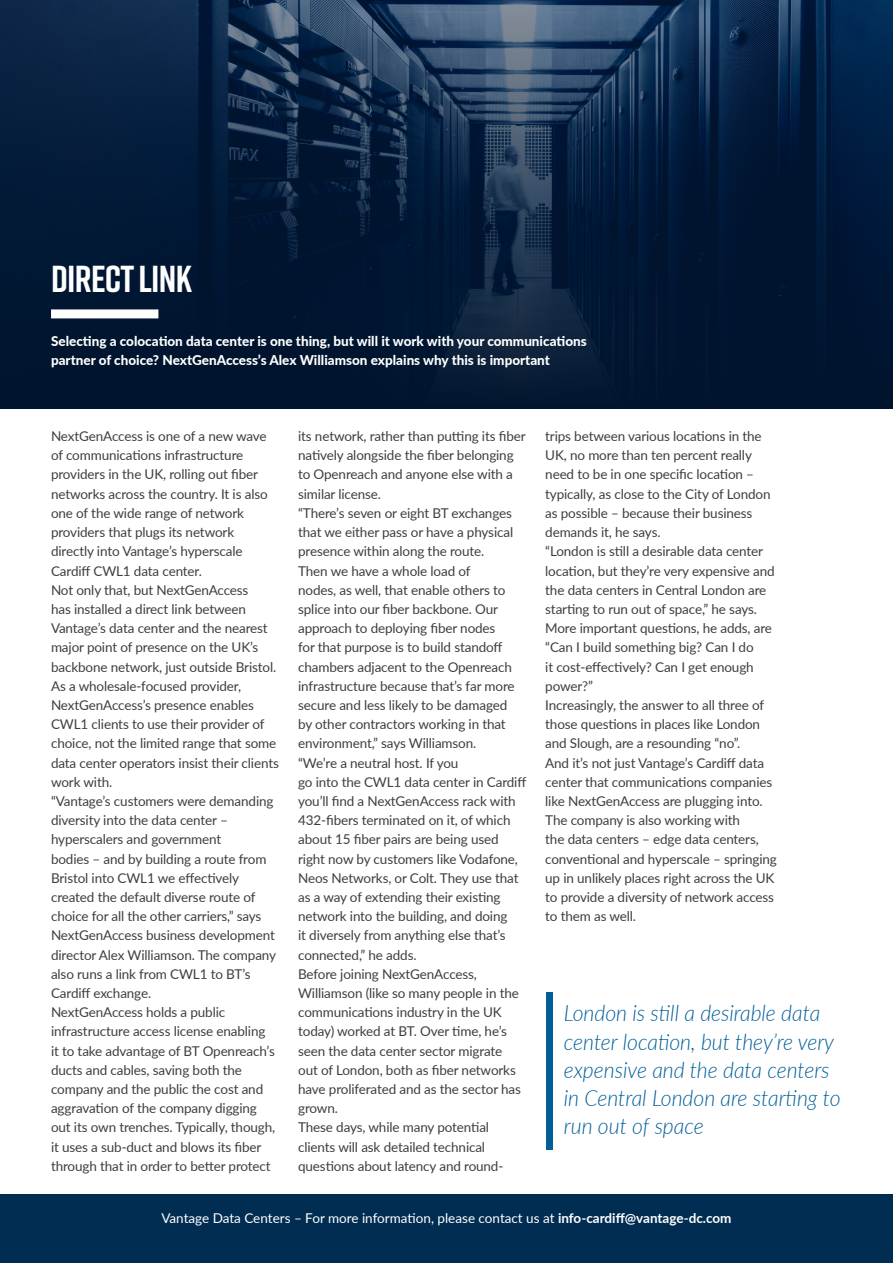
<style>
.page{position:relative;width:893px;height:1263px;background:#fff}
.page>*{position:absolute;margin:0;border:0;box-sizing:border-box;transform-origin:0 0}
.t1{font:700 37.5px "Rift";letter-spacing:-.02em;color:#fff}
.FEATURES_PULL{font:italic 300 22.5px/28.2px "Lato";color:#015e99;scale:.94 1}
.t2{font:13.5px/19.2px "Lato";letter-spacing:-.01em;color:#3e3e3f}
.FEATURES_STANDFIRST{font:800 13.5px/19.5px "Lato";color:#fff}
.t3{font:13.5px "Lato";color:#fff}
.s1{font-weight:700}
</style>
<div class="page">
<img style="left:0;top:0;width:893px;height:408px">
<div style="left:546px;top:992px;width:6px;height:158px;background:#015e99"></div>
<div style="left:51px;top:309px;width:107px;height:9px;background:#fff"></div>
<div style="left:0;top:1195px;width:893px;height:68px;background:#012d52"></div>
<p class="t1" style="left:51px;top:252px;width:142px">DIRECT LINK</p>
<p class="FEATURES_STANDFIRST" style="left:51px;top:330px;width:537px">Selecting a colocation data center is one thing, but will it work with your communications partner of choice? NextGenAccess’s Alex Williamson explains why this is important</p>
<p class="t2" style="left:51px;top:426px;width:218px">NextGenAccess is one of a new wave of communications infrastructure providers in the UK, rolling out fiber networks across the country. It is also one of the wide range of network providers that plugs its network directly into Vantage’s hyperscale Cardiff CWL1 data center.</p>
<p class="t2" style="left:51px;top:580px;width:229px">Not only that, but NextGenAccess<br>has installed a direct link between Vantage’s data center and the nearest major point of presence on the UK’s backbone network, just outside Bristol.<br>As a wholesale-focused provider, NextGenAccess’s presence enables CWL1 clients to use their provider of choice, not the limited range that some data center operators insist their clients work with.</p>
<p class="t2" style="left:51px;top:791px;width:227px">“Vantage’s customers were demanding diversity into the data center – hyperscalers and government<br>bodies – and by building a route from Bristol into CWL1 we effectively created the default diverse route of choice for all the other carriers,” says NextGenAccess business development director Alex Williamson. The company also runs a link from CWL1 to BT’s Cardiff exchange.</p>
<p class="t2" style="left:51px;top:1002px;width:226px">NextGenAccess holds a public infrastructure access license enabling it to take advantage of BT Openreach’s ducts and cables, saving both the company and the public the cost and aggravation of the company digging out its own trenches. Typically, though, it uses a sub-duct and blows its fiber through that in order to better protect</p>
<p class="t2" style="left:298px;top:426px;width:229px">its network, rather than putting its fiber natively alongside the fiber belonging to Openreach and anyone else with a similar license.</p>
<p class="t2" style="left:298px;top:503px;width:218px">“There’s seven or eight BT exchanges that we either pass or have a physical presence within along the route.<br>Then we have a whole load of<br>nodes, as well, that enable others to splice into our fiber backbone. Our approach to deploying fiber nodes for that purpose is to build standoff chambers adjacent to the Openreach infrastructure because that’s far more secure and less likely to be damaged by other contractors working in that environment,” says Williamson.</p>
<p class="t2" style="left:298px;top:752px;width:230px">“We’re a neutral host. If you<br>go into the CWL1 data center in Cardiff you’ll find a NextGenAccess rack with 432-fibers terminated on it, of which about 15 fiber pairs are being used right now by customers like Vodafone, Neos Networks, or Colt. They use that as a way of extending their existing network into the building, and doing<br>it diversely from anything else that’s connected,” he adds.</p>
<p class="t2" style="left:298px;top:964px;width:224px">Before joining NextGenAccess,<br>Williamson (like so many people in the communications industry in the UK today) worked at BT. Over time, he’s seen the data center sector migrate out of London, both as fiber networks have proliferated and as the sector has grown.</p>
<p class="t2" style="left:298px;top:1117px;width:207px">These days, while many potential clients will ask detailed technical questions about latency and round-</p>
<p class="t2" style="left:545px;top:426px;width:227px">trips between various locations in the UK, no more than ten percent really need to be in one specific location – typically, as close to the City of London as possible – because their business demands it, he says.</p>
<p class="t2" style="left:545px;top:541px;width:231px">“London is still a desirable data center location, but they’re very expensive and the data centers in Central London are starting to run out of space,” he says.<br>More important questions, he adds, are “Can I build something big? Can I do<br>it cost-effectively? Can I get enough power?”</p>
<p class="t2" style="left:545px;top:695px;width:220px">Increasingly, the answer to all three of those questions in places like London and Slough, are a resounding “no”.</p>
<p class="t2" style="left:545px;top:752px;width:233px">And it’s not just Vantage’s Cardiff data center that communications companies like NextGenAccess are plugging into.<br>The company is also working with<br>the data centers – edge data centers, conventional and hyperscale – springing up in unlikely places right across the UK to provide a diversity of network access to them as well.</p>
<p class="FEATURES_PULL" style="left:564px;top:998px;width:296px">London is still a desirable data center location, but they’re very expensive and the data centers in Central London are starting to run out of space</p>
<p class="t3" style="left:161px;top:1208px;width:572px">Vantage Data Centers – For more information, please contact us at <span class="s1">info-cardiff@vantage-dc.com</span></p>
</div>
